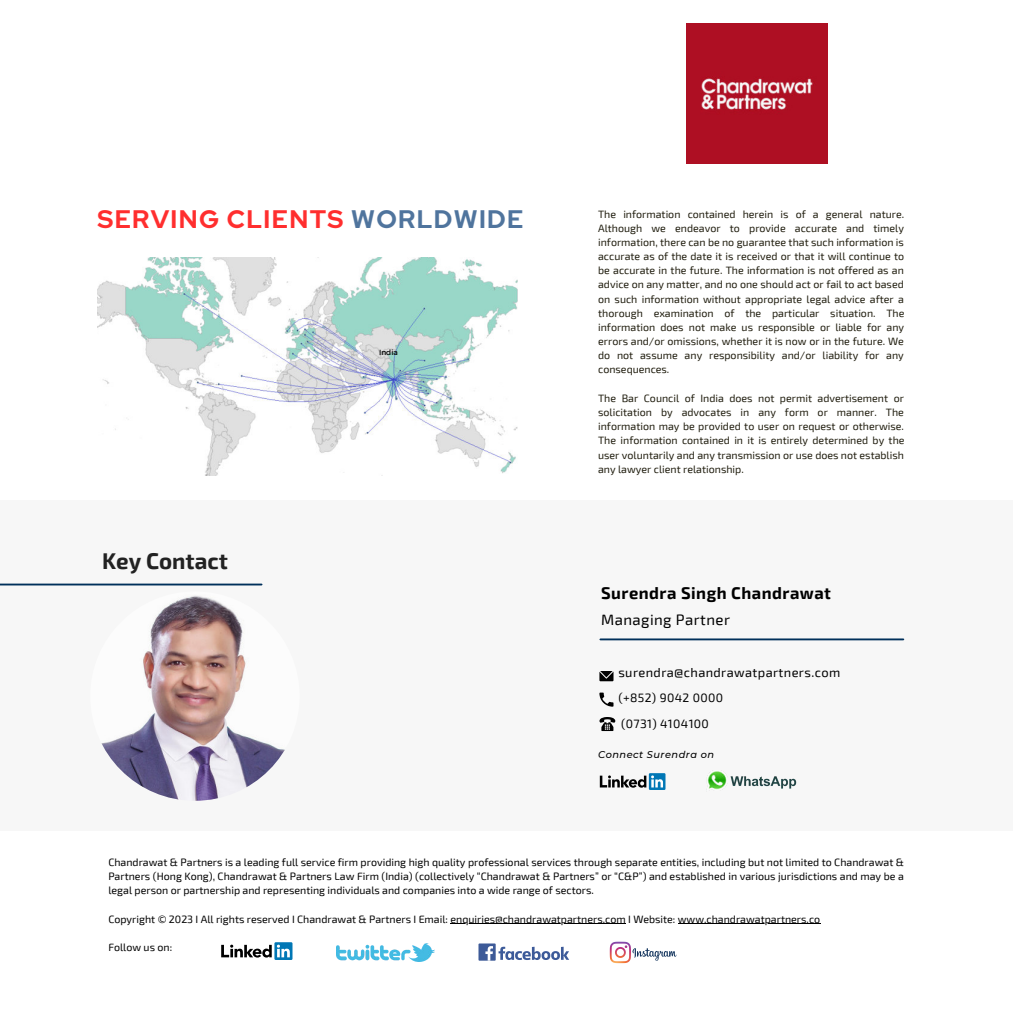
<style>
.page{position:relative;width:1013px;height:1013px;background:#fff}
.page>*{position:absolute;margin:0;border:0;box-sizing:border-box;transform-origin:0 0}
.t1{font:700 25.25px "Red Hat Display";letter-spacing:.055em;color:#ff1616}
.t2{font:700 22.25px "Exo 2";color:#222}
.t3{font:700 16.5px "Exo 2";letter-spacing:.03em;color:#000}
.t4{font:15px "Exo 2";letter-spacing:.03em;color:#000}
.t5{font:12.75px "Exo 2";letter-spacing:.03em;color:#000}
.t6{font:12.12px/25.5px "Exo 2";letter-spacing:.03em;color:#000}
.t7{font:10.62px/14.1px "Exo 2";color:#1f1c0d;text-align:justify}
.t8{font:10.62px/14.1px "Exo 2";color:#000;text-align:justify}
.t9{font:italic 500 9.75px "Montserrat";letter-spacing:.05em;color:#000}
.t10{font:7.5px "Montserrat";color:#000}
.s1{color:#3b6492}
</style>
<div class="page">
<img style="left:686px;top:23px;width:141px;height:141px">
<img style="left:97px;top:257px;width:421px;height:218px">
<div style="left:0;top:500px;width:1012px;height:330px;background:#f7f7f7"></div>
<svg style="left:274px;top:942px;width:18px;height:18px"></svg>
<svg style="left:221px;top:944px;width:69px;height:13px"></svg>
<svg style="left:609px;top:941px;width:67px;height:22px"></svg>
<img style="left:337px;top:943px;width:97px;height:18px">
<div style="left:478px;top:943px;width:17px;height:17px;background:#3d5a98"></div>
<svg style="left:485px;top:946px;width:84px;height:14px"></svg>
<hr style="left:450px;top:923px;width:176px;height:1px;background:#000">
<hr style="left:678px;top:923px;width:142px;height:1px;background:#000">
<svg style="left:599px;top:671px;width:14px;height:10px"></svg>
<svg style="left:599px;top:692px;width:14px;height:14px"></svg>
<hr style="left:600px;top:638px;width:303px;height:2px;background:#00305b">
<svg style="left:649px;top:773px;width:16px;height:17px"></svg>
<svg style="left:600px;top:775px;width:63px;height:12px"></svg>
<hr style="left:0;top:583px;width:261px;height:2px;background:#00305b">
<img style="left:706px;top:770px;width:90px;height:20px">
<img style="left:90px;top:591px;width:210px;height:209px;border-radius:50%">
<svg style="left:599px;top:717px;width:16px;height:14px"></svg>
<h1 class="t1" style="left:97px;top:202px;width:427px">SERVING CLIENTS <span class="s1">WORLDWIDE</span></h1>
<h2 class="t2" style="left:102px;top:546px;width:127px">Key Contact</h2>
<p class="t10" style="left:379px;top:347px;width:20px">India</p>
<p class="t7" style="left:598px;top:206px;width:308px">The information contained herein is of a general nature.<br>Although we endeavor to provide accurate and timely information, there can be no guarantee that such information is accurate as of the date it is received or that it will continue to be accurate in the future. The information is not offered as an advice on any matter, and no one should act or fail to act based on such information without appropriate legal advice after a thorough examination of the particular situation. The information does not make us responsible or liable for any errors and/or omissions, whether it is now or in the future. We do not assume any responsibility and/or liability for any consequences.</p>
<p class="t7" style="left:598px;top:390px;width:308px">The Bar Council of India does not permit advertisement or solicitation by advocates in any form or manner. The information may be provided to user on request or otherwise.<br>The information contained in it is entirely determined by the user voluntarily and any transmission or use does not establish any lawyer client relationship.</p>
<h3 class="t3" style="left:601px;top:582px;width:231px">Surendra Singh Chandrawat</h3>
<h3 class="t4" style="left:601px;top:610px;width:130px">Managing Partner</h3>
<p class="t5" style="left:618px;top:664px;width:223px">surendra@chandrawatpartners.com</p>
<p class="t6" style="left:618px;top:684px;width:106px">(+852) 9042 0000 (0731) 4104100</p>
<p class="t9" style="left:598px;top:749px;width:117px">Connect Surendra on</p>
<p class="t8" style="left:108px;top:854px;width:797px">Chandrawat &amp; Partners is a leading full service firm providing high quality professional services through separate entities, including but not limited to Chandrawat &amp; Partners (Hong Kong), Chandrawat &amp; Partners Law Firm (India) (collectively “Chandrawat &amp; Partners” or “C&amp;P”) and established in various jurisdictions and may be a legal person or partnership and representing individuals and companies into a wide range of sectors.</p>
<p class="t8" style="left:108px;top:911px;width:713px">Copyright ©️ 2023 I All rights reserved I Chandrawat &amp; Partners I Email: enquiries@chandrawatpartners.com I Website: www.chandrawatpartners.co</p>
<p class="t8" style="left:108px;top:939px;width:65px">Follow us on:</p>
</div>
